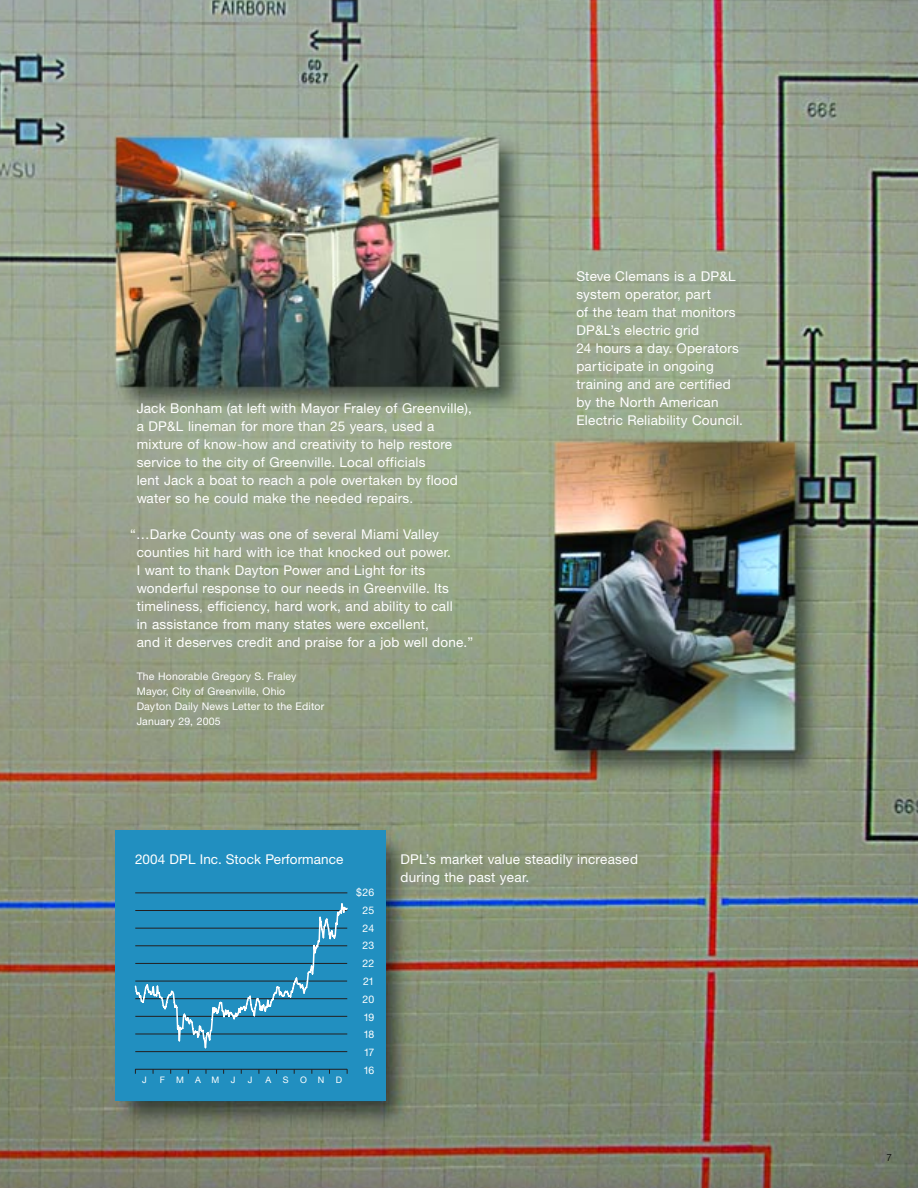
<style>
.page{position:relative;width:918px;height:1188px;background:#fff}
.page>*{position:absolute;margin:0;border:0;box-sizing:border-box;transform-origin:0 0}
.t1{font:13.5px/18px "Helvetica Neue";letter-spacing:.015em;color:#fff}
.t2{font:10.5px/17.9px "Helvetica Neue";letter-spacing:.015em;color:#fff}
.t3{font:300 9.75px "Helvetica";color:#000}
.t4{font:9px "Helvetica Neue";letter-spacing:1.24em;color:#fff}
</style>
<div class="page">
<img style="left:0;top:0;width:918px;height:1188px">
<div style="left:116px;top:830px;width:270px;height:270px;background:#218fc0"></div>
<hr style="left:135px;top:893px;width:212px;height:1px;background:#231f20">
<hr style="left:135px;top:1051px;width:212px;height:1px;background:#231f20">
<hr style="left:135px;top:1069px;width:212px;height:1px;background:#231f20">
<svg style="left:134px;top:903px;width:214px;height:146px"></svg>
<p class="t1" style="left:137px;top:400px;width:337px">Jack Bonham (at left with Mayor Fraley of Greenville), a DP&amp;L lineman for more than 25 years, used a mixture of know-how and creativity to help restore service to the city of Greenville. Local officials<br>lent Jack a boat to reach a pole overtaken by flood water so he could make the needed repairs.</p>
<p class="t1" style="left:137px;top:526px;width:338px;text-indent:-7px">“…Darke County was one of several Miami Valley counties hit hard with ice that knocked out power.<br>I want to thank Dayton Power and Light for its wonderful response to our needs in Greenville. Its timeliness, efficiency, hard work, and ability to call<br>in assistance from many states were excellent,<br>and it deserves credit and praise for a job well done.”</p>
<p class="t2" style="left:137px;top:670px;width:189px;line-height:15px">The Honorable Gregory S. Fraley<br>Mayor, City of Greenville, Ohio<br>Dayton Daily News Letter to the Editor<br>January 29, 2005</p>
<p class="t1" style="left:576px;top:268px;width:168px">Steve Clemans is a DP&amp;L system operator, part<br>of the team that monitors<br>DP&amp;L’s electric grid<br>24 hours a day. Operators participate in ongoing training and are certified by the North American<br>Electric Reliability Council.</p>
<p class="t1" style="left:135px;top:851px;width:210px">2004 DPL Inc. Stock Performance</p>
<p class="t4" style="left:142px;top:1077px;width:6px">J</p>
<p class="t4" style="left:160px;top:1077px;width:61px">FMAM</p>
<p class="t4" style="left:231px;top:1077px;width:6px">J</p>
<p class="t4" style="left:248px;top:1077px;width:6px">J</p>
<p class="t4" style="left:265px;top:1077px;width:7px">A</p>
<p class="t4" style="left:283px;top:1077px;width:43px">SON</p>
<p class="t4" style="left:336px;top:1077px;width:8px">D</p>
<p class="t2" style="left:362px;top:884px;width:13px;text-align:justify;text-indent:-6px">$26<br>25<br>24<br>23<br>22<br>21<br>20<br>19<br>18<br>17<br>16</p>
<p class="t1" style="left:400px;top:851px;width:239px">DPL’s market value steadily increased during the past year.</p>
<p class="t3" style="left:886px;top:1154px;width:7px">7</p>
</div>
